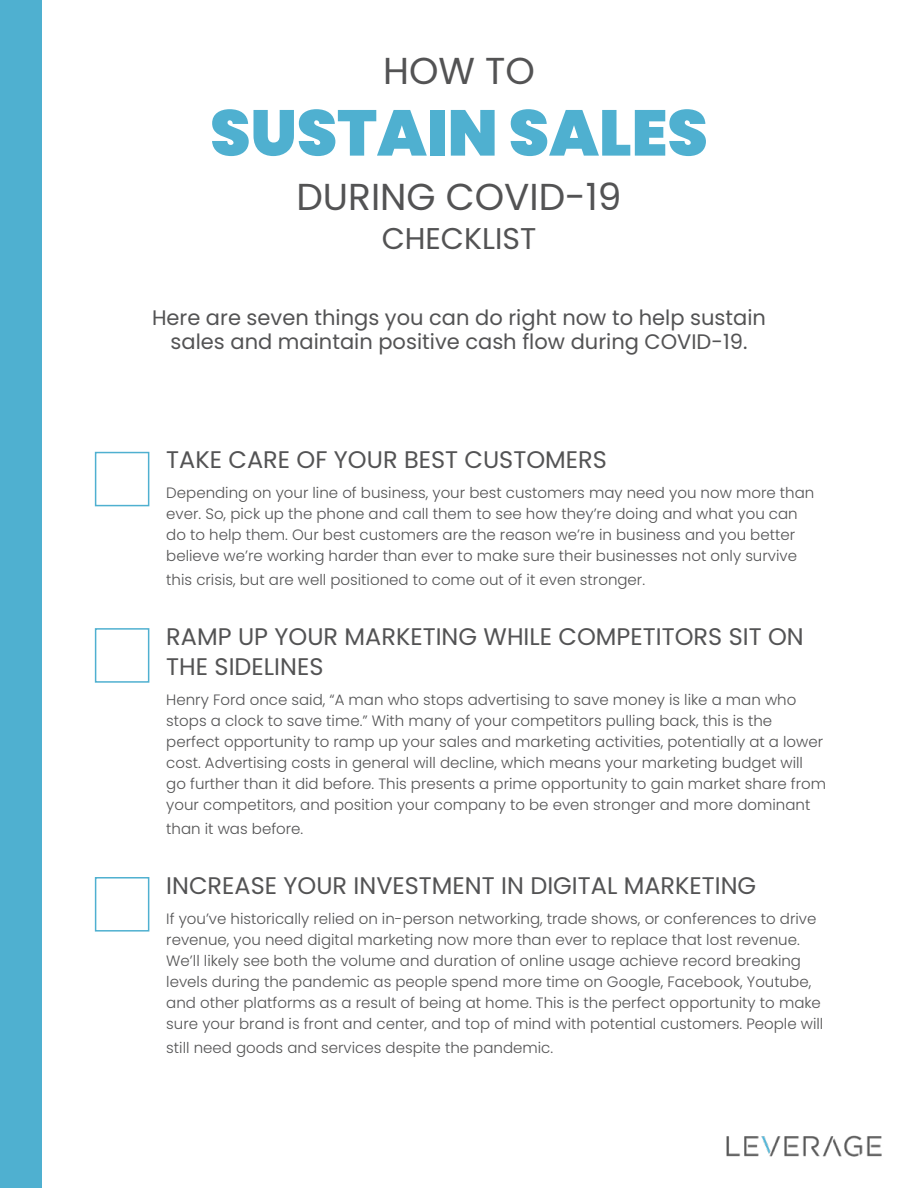
<style>
.page{position:relative;width:918px;height:1188px;background:#fff}
.page>*{position:absolute;margin:0;border:0;box-sizing:border-box;transform-origin:0 0}
.t1{font:900 64.5px "Poppins";color:#4fb0d0}
.t2{font:37.5px "Poppins";color:#535354}
.t3{font:30px "Poppins";color:#535354}
.t4{font:24px/30px "Poppins";color:#535354}
.t5{font:21px/24px "Poppins";color:#535354;text-align:center}
.t6{font:300 15px/21px "Poppins";color:#535354}
</style>
<div class="page">
<div style="left:95px;top:452px;width:54px;height:54px;border:2px solid #4fb0d0"></div>
<div style="left:95px;top:628px;width:54px;height:55px;border:2px solid #4fb0d0"></div>
<div style="left:95px;top:877px;width:54px;height:55px;border:2px solid #4fb0d0"></div>
<div style="left:0;top:0;width:41px;height:1188px;background:#4fb0d0"></div>
<img style="left:726px;top:1135px;width:156px;height:22px">
<h2 class="t2" style="left:383px;top:49px;width:153px">HOW TO</h2>
<h1 class="t1" style="left:210px;top:96px;width:499px">SUSTAIN SALES</h1>
<h2 class="t2" style="left:296px;top:175px;width:327px">DURING COVID-19</h2>
<h3 class="t3" style="left:382px;top:221px;width:156px">CHECKLIST</h3>
<h3 class="t5" style="left:152px;top:306px;width:615px">Here are seven things you can do right now to help sustain sales and maintain positive cash flow during COVID-19.</h3>
<h3 class="t4" style="left:166px;top:445px;width:442px">TAKE CARE OF YOUR BEST CUSTOMERS</h3>
<p class="t6" style="left:166px;top:483px;width:650px">Depending on your line of business, your best customers may need you now more than ever. So, pick up the phone and call them to see how they’re doing and what you can do to help them. Our best customers are the reason we’re in business and you better believe we’re working harder than ever to make sure their businesses not only survive</p>
<p class="t6" style="left:166px;top:570px;width:480px">this crisis, but are well positioned to come out of it even stronger.</p>
<h3 class="t4" style="left:166px;top:622px;width:639px">RAMP UP YOUR MARKETING WHILE COMPETITORS SIT ON<br>THE SIDELINES</h3>
<p class="t6" style="left:166px;top:690px;width:661px">Henry Ford once said, “A man who stops advertising to save money is like a man who stops a clock to save time.” With many of your competitors pulling back, this is the perfect opportunity to ramp up your sales and marketing activities, potentially at a lower cost. Advertising costs in general will decline, which means your marketing budget will go further than it did before. This presents a prime opportunity to gain market share from your competitors, and position your company to be even stronger and more dominant</p>
<p class="t6" style="left:166px;top:819px;width:139px">than it was before.</p>
<h3 class="t4" style="left:166px;top:871px;width:592px">INCREASE YOUR INVESTMENT IN DIGITAL MARKETING</h3>
<p class="t6" style="left:166px;top:909px;width:658px">If you’ve historically relied on in-person networking, trade shows, or conferences to drive revenue, you need digital marketing now more than ever to replace that lost revenue.<br>We’ll likely see both the volume and duration of online usage achieve record breaking levels during the pandemic as people spend more time on Google, Facebook, Youtube, and other platforms as a result of being at home. This is the perfect opportunity to make sure your brand is front and center, and top of mind with potential customers. People will</p>
<p class="t6" style="left:166px;top:1038px;width:388px">still need goods and services despite the pandemic.</p>
</div>
